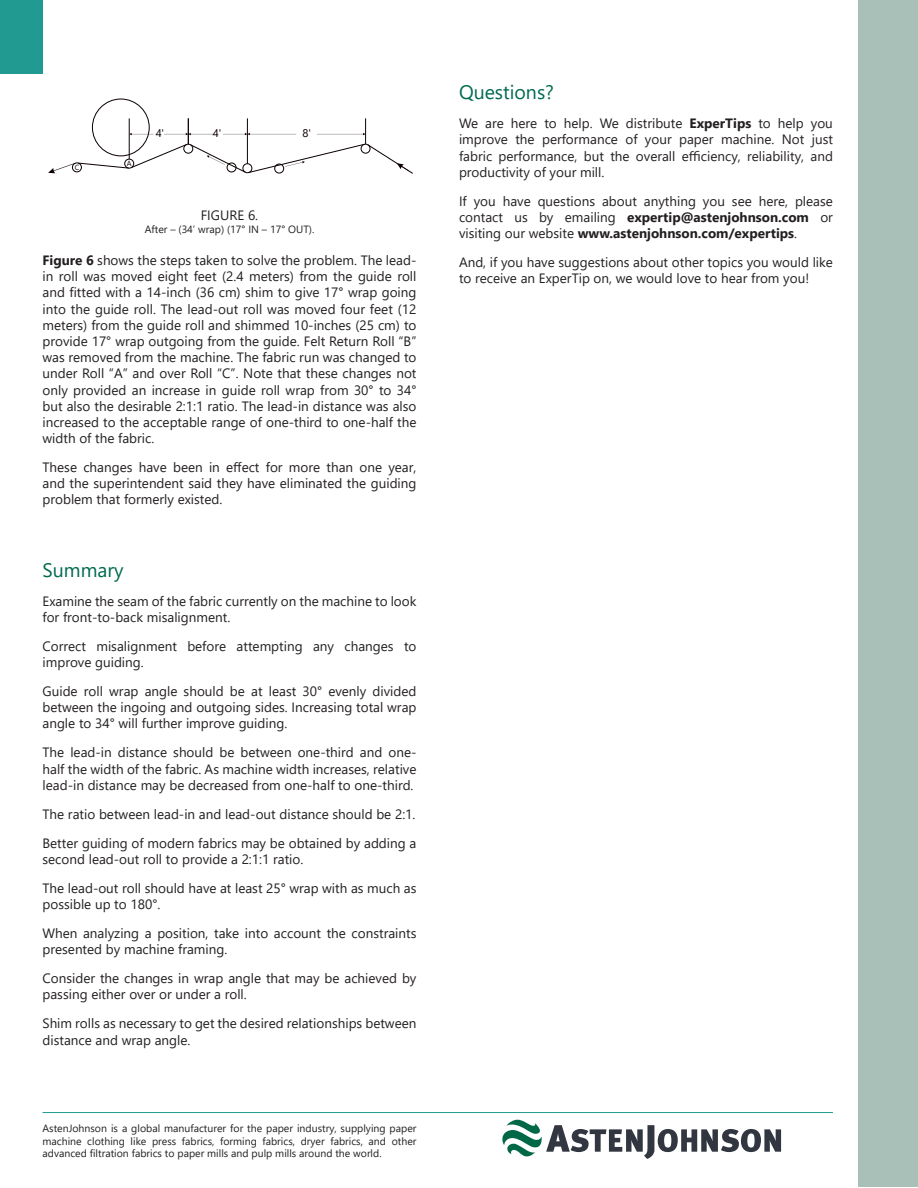
<style>
.page{position:relative;width:918px;height:1188px;background:#fff}
.page>*{position:absolute;margin:0;border:0;box-sizing:border-box;transform-origin:0 0}
.t1{font:19.5px "Segoe UI";color:#006a4f}
.t2{font:13.65px/19.5px "Segoe UI";color:#231f20;text-align:justify}
.t3{font:13.5px/16.2px "Segoe UI";color:#231f20}
.t4{font:11.1px "Segoe UI";color:#0c0100}
.t5{font:10.5px/12.6px "Segoe UI";color:#231f20;text-align:justify}
.t6{font:7.35px "Segoe UI";color:#0c0100}
.s1{font-weight:700}
</style>
<div class="page">
<div style="left:858px;top:1px;width:60px;height:1186px;background:#a8c0b7"></div>
<div style="left:0;top:0;width:43px;height:73px;background:#219b92"></div>
<hr style="left:43px;top:1112px;width:790px;height:1px;background:#219b92">
<svg style="left:502px;top:1120px;width:279px;height:39px"></svg>
<svg style="left:48px;top:118px;width:365px;height:56px"></svg>
<p class="t6" style="left:75px;top:160px;width:6px">C</p>
<p class="t6" style="left:127px;top:157px;width:6px">A</p>
<p class="t4" style="left:156px;top:123px;width:10px">4'</p>
<p class="t4" style="left:213px;top:123px;width:10px">4'</p>
<p class="t4" style="left:303px;top:123px;width:10px">8'</p>
<p class="t3" style="left:201px;top:206px;width:59px">FIGURE 6.</p>
<p class="t5" style="left:145px;top:222px;width:171px">After – (34’ wrap) (17° IN – 17° OUT).</p>
<p class="t2" style="left:42px;top:251px;width:374px">These changes have been in effect for more than one year, and the superintendent said they have eliminated the guiding problem that formerly existed.</p>
<p class="t3" style="left:43px;top:251px;width:375px;text-align:justify"><span class="s1">Figure 6</span> shows the steps taken to solve the problem. The lead&shy;in roll was moved eight feet (2.4 meters) from the guide roll and fitted with a 14-inch (36 cm) shim to give 17° wrap going into the guide roll. The lead-out roll was moved four feet (12 meters) from the guide roll and shimmed 10-inches (25 cm) to provide 17° wrap outgoing from the guide. Felt Return Roll “B” was removed from the machine. The fabric run was changed to under Roll “A” and over Roll “C”. Note that these changes not only provided an increase in guide roll wrap from 30° to 34° but also the desirable 2:1:1 ratio. The lead-in distance was also increased to the acceptable range of one-third to one-half the width of the fabric.</p>
<p class="t3" style="left:43px;top:458px;width:375px;text-align:justify">These changes have been in effect for more than one year, and the superintendent said they have eliminated the guiding problem that formerly existed.</p>
<h1 class="t1" style="left:43px;top:551px;width:83px">Summary</h1>
<p class="t3" style="left:43px;top:592px;width:375px">Examine the seam of the fabric currently on the machine to look for front-to-back misalignment.</p>
<p class="t3" style="left:43px;top:637px;width:375px">Correct misalignment before attempting any changes to improve guiding.</p>
<p class="t3" style="left:43px;top:682px;width:375px;text-align:justify">Guide roll wrap angle should be at least 30° evenly divided between the ingoing and outgoing sides. Increasing total wrap angle to 34° will further improve guiding.</p>
<p class="t3" style="left:43px;top:743px;width:375px;text-align:justify">The lead-in distance should be between one-third and one&shy;half the width of the fabric. As machine width increases, relative lead-in distance may be decreased from one-half to one-third.</p>
<p class="t3" style="left:43px;top:798px;width:375px;line-height:29px">The ratio between lead-in and lead-out distance should be 2:1.<br>Better guiding of modern fabrics may be obtained by adding a</p>
<p class="t3" style="left:43px;top:843px;width:375px;line-height:29px">second lead-out roll to provide a 2:1:1 ratio.<br>The lead-out roll should have at least 25° wrap with as much as</p>
<p class="t3" style="left:43px;top:889px;width:375px;line-height:29px">possible up to 180°.<br>When analyzing a position, take into account the constraints</p>
<p class="t3" style="left:43px;top:934px;width:375px;line-height:29px">presented by machine framing.<br>Consider the changes in wrap angle that may be achieved by</p>
<p class="t3" style="left:43px;top:979px;width:375px;line-height:29px">passing either over or under a roll.<br>Shim rolls as necessary to get the desired relationships between</p>
<p class="t3" style="left:43px;top:1030px;width:149px">distance and wrap angle.</p>
<p class="t5" style="left:43px;top:1121px;width:375px">AstenJohnson is a global manufacturer for the paper industry, supplying paper machine clothing like press fabrics, forming fabrics, dryer fabrics, and other advanced filtration fabrics to paper mills and pulp mills around the world.</p>
<h1 class="t1" style="left:459px;top:74px;width:97px">Questions?</h1>
<p class="t3" style="left:459px;top:114px;width:375px;text-align:justify">We are here to help. We distribute <span class="s1">ExperTips</span> to help you improve the performance of your paper machine. Not just fabric performance, but the overall efficiency, reliability, and productivity of your mill.</p>
<p class="t3" style="left:459px;top:192px;width:375px;text-align:justify">If you have questions about anything you see here, please contact us by emailing <span class="s1">expertip@astenjohnson.com</span> or visiting our website <span class="s1">www.astenjohnson.com/expertips</span>.</p>
<p class="t3" style="left:459px;top:253px;width:375px">And, if you have suggestions about other topics you would like to receive an ExperTip on, we would love to hear from you!</p>
</div>
